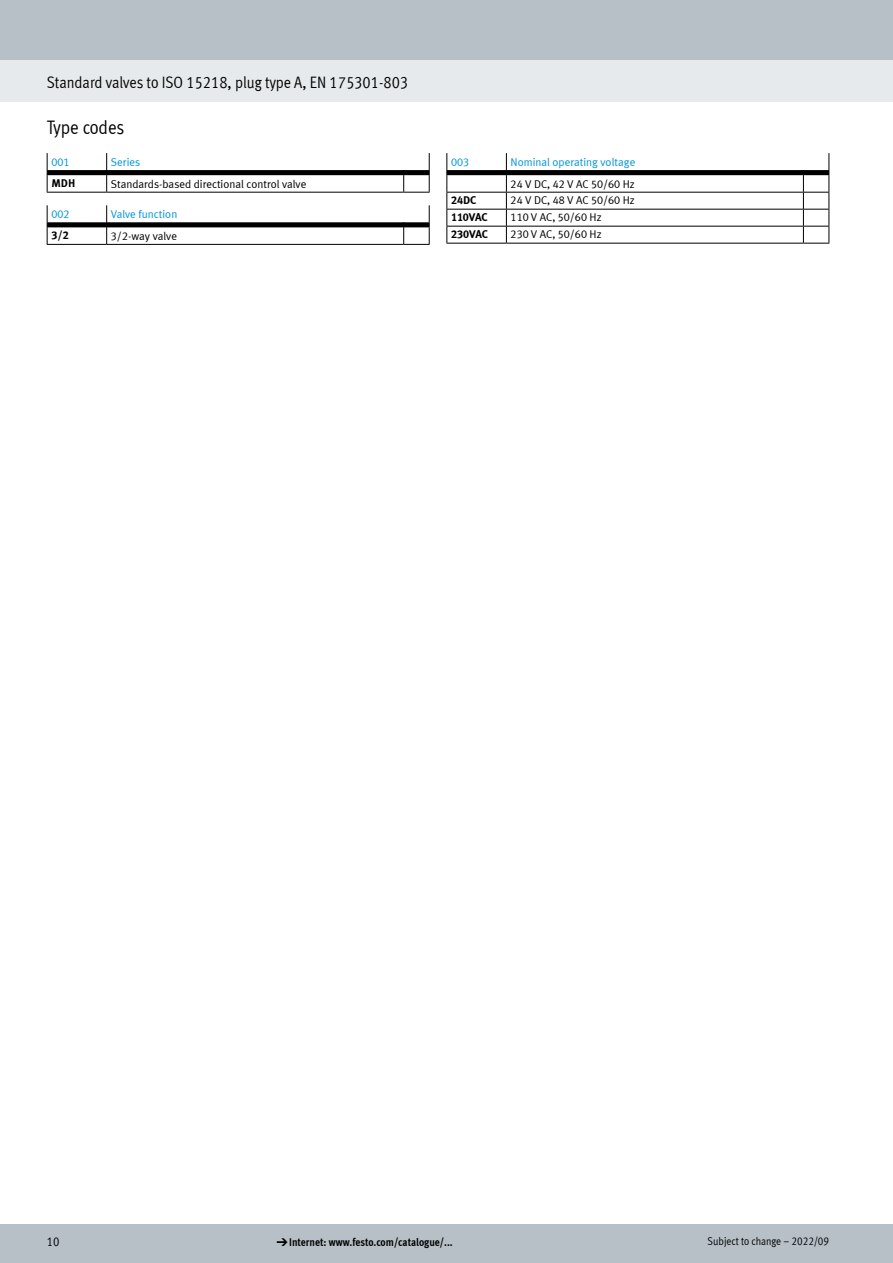
<style>
.page{position:relative;width:893px;height:1263px;background:#fff}
.page>*{position:absolute;margin:0;border:0;box-sizing:border-box;transform-origin:0 0}
.FES_title_section{font:19.5px "Meta Cond LF";color:#000}
.FES_title_family{font:16.5px "Meta Cond LF";color:#000}
.t1{font:12.75px "Meta Cond LF";color:#000}
.t2{font:11.25px "Meta Plus LF";color:#000}
.t3{font:11.25px/21.6px "Meta Plus LF";color:#0095db}
.t4{font:700 11.25px "Meta Cond LF";color:#000}
.t5{font:11.25px "Meta Cond LF";color:#000}
.t6{font:700 11.25px "Meta Plus LF";color:#000}
.s1{color:#000}
.s2{font-family:"Meto Pict 182";font-weight:400}
</style>
<div class="page">
<div style="left:0;top:1225px;width:893px;height:38px;background:#b6c0c6"></div>
<div style="left:0;top:60px;width:893px;height:42px;background:#e7eaec"></div>
<div style="left:0;top:0;width:893px;height:60px;background:#b6c0c6"></div>
<svg style="left:47px;top:153px;width:383px;height:40px"></svg>
<svg style="left:47px;top:205px;width:383px;height:40px"></svg>
<svg style="left:446px;top:153px;width:383px;height:91px"></svg>
<p class="FES_title_family" style="left:47px;top:72px;width:363px">Standard valves to ISO 15218, plug type A, EN 175301-803</p>
<p class="FES_title_section" style="left:47px;top:116px;width:79px">Type codes</p>
<p class="t3" style="left:51px;top:151px;width:20px">001</p>
<p class="t3" style="left:111px;top:151px;width:31px">Series</p>
<p class="t6" style="left:51px;top:176px;width:25px">MDH</p>
<p class="t2" style="left:111px;top:177px;width:197px">Standards-based directional control valve</p>
<p class="t3" style="left:51px;top:203px;width:20px">002</p>
<p class="t3" style="left:111px;top:203px;width:68px">Valve function</p>
<p class="t6" style="left:51px;top:228px;width:19px">3/2</p>
<p class="t2" style="left:111px;top:229px;width:68px">3/2-way valve</p>
<p class="t3" style="left:451px;top:151px;width:20px">003</p>
<p class="t3" style="left:511px;top:151px;width:126px">Nominal operating voltage<br><span class="s1">24 V DC, 42 V AC 50/60 Hz</span></p>
<p class="t6" style="left:451px;top:193px;width:27px">24DC</p>
<p class="t2" style="left:511px;top:194px;width:126px">24 V DC, 48 V AC 50/60 Hz</p>
<p class="t6" style="left:451px;top:210px;width:38px">110VAC</p>
<p class="t2" style="left:511px;top:211px;width:92px">110 V AC, 50/60 Hz</p>
<p class="t6" style="left:451px;top:227px;width:38px">230VAC</p>
<p class="t2" style="left:511px;top:228px;width:92px">230 V AC, 50/60 Hz</p>
<p class="t1" style="left:47px;top:1234px;width:14px">10</p>
<p class="t4" style="left:276px;top:1235px;width:178px"><span class="s2">d</span>Internet: www.festo.com/catalogue/...</p>
<p class="t5" style="left:708px;top:1234px;width:123px">Subject to change – 2022/09</p>
</div>
